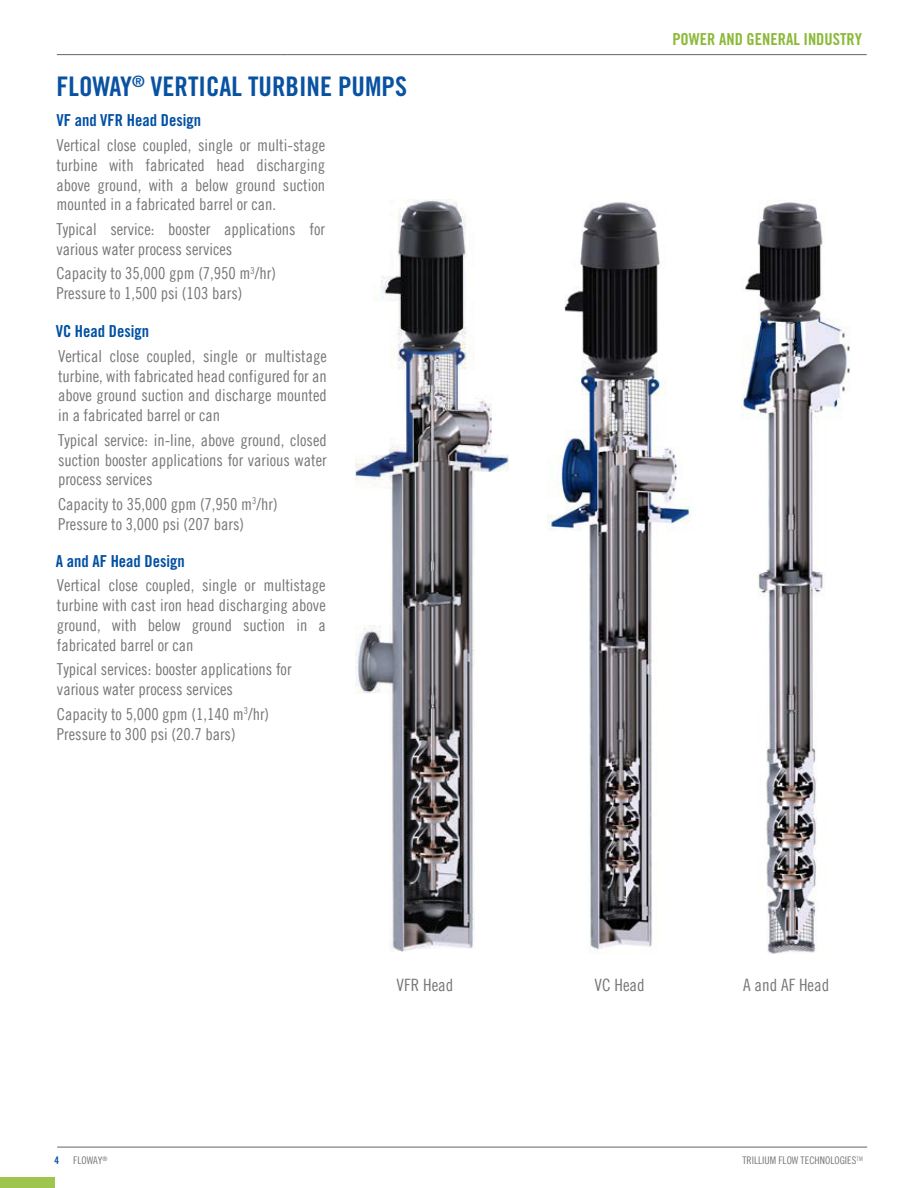
<style>
.page{position:relative;width:918px;height:1188px;background:#fff}
.page>*{position:absolute;margin:0;border:0;box-sizing:border-box;transform-origin:0 0}
.t1{font:27px "Trade Gothic Bold Cond Twenty";color:#0952a1}
.t2{font:17.1px "Trade Gothic Cond Eighteen";color:#757678}
.t3{font:16.5px/19.8px "Trade Gothic Cond Eighteen";color:#757678}
.t4{font:16.5px "Trade Gothic Bold Cond Twenty";color:#0050a3}
.t5{font:16.5px "Trade Gothic Bold Cond Twenty";color:#8bb939}
.t6{font:10.5px "Trade Gothic Cond Eighteen";color:#757678}
.t7{font:10.5px "Trade Gothic Bold Cond Twenty";color:#0952a1}
</style>
<div class="page">
<img style="left:356px;top:200px;width:153px;height:751px">
<img style="left:548px;top:202px;width:145px;height:750px">
<img style="left:742px;top:202px;width:108px;height:752px">
<hr style="left:57px;top:1147px;width:810px;height:1px;background:#757678">
<hr style="left:57px;top:54px;width:227px;height:1px;background:#757678">
<hr style="left:283px;top:54px;width:584px;height:1px;background:#757678">
<div style="left:0;top:1178px;width:54px;height:10px;background:#9ec54e"></div>
<h1 class="t1" style="left:57px;top:70px;width:352px">FLOWAY<sup>®</sup> VERTICAL TURBINE PUMPS</h1>
<p class="t4" style="left:56px;top:110px;width:146px">VF and VFR Head Design</p>
<p class="t3" style="left:56px;top:135px;width:270px;text-align:justify">Vertical close coupled, single or multi-stage turbine with fabricated head discharging above ground, with a below ground suction mounted in a fabricated barrel or can.</p>
<p class="t3" style="left:56px;top:219px;width:270px">Typical service: booster applications for various water process services</p>
<p class="t3" style="left:56px;top:263px;width:221px">Capacity to 35,000 gpm (7,950 m<sup>3</sup>/hr)<br>Pressure to 1,500 psi (103 bars)</p>
<p class="t4" style="left:56px;top:321px;width:95px">VC Head Design</p>
<p class="t3" style="left:58px;top:346px;width:270px;text-align:justify">Vertical close coupled, single or multistage turbine, with fabricated head configured for an above ground suction and discharge mounted in a fabricated barrel or can</p>
<p class="t3" style="left:58px;top:430px;width:270px;text-align:justify">Typical service: in-line, above ground, closed suction booster applications for various water process services</p>
<p class="t3" style="left:58px;top:494px;width:221px">Capacity to 35,000 gpm (7,950 m<sup>3</sup>/hr)<br>Pressure to 3,000 psi (207 bars)</p>
<p class="t4" style="left:56px;top:551px;width:131px">A and AF Head Design</p>
<p class="t3" style="left:57px;top:576px;width:270px;text-align:justify">Vertical close coupled, single or multistage turbine with cast iron head discharging above ground, with below ground suction in a fabricated barrel or can</p>
<p class="t3" style="left:57px;top:660px;width:236px">Typical services: booster applications for various water process services</p>
<p class="t3" style="left:57px;top:704px;width:214px">Capacity to 5,000 gpm (1,140 m<sup>3</sup>/hr)<br>Pressure to 300 psi (20.7 bars)</p>
<p class="t5" style="left:672px;top:29px;width:191px">POWER AND GENERAL INDUSTRY</p>
<p class="t7" style="left:54px;top:1154px;width:6px">4</p>
<p class="t6" style="left:73px;top:1154px;width:36px">FLOWAY<sup>®</sup></p>
<p class="t2" style="left:397px;top:975px;width:58px">VFR Head</p>
<p class="t2" style="left:595px;top:975px;width:52px">VC Head</p>
<p class="t2" style="left:743px;top:975px;width:88px">A and AF Head</p>
<p class="t6" style="left:742px;top:1154px;width:122px">TRILLIUM FLOW TECHNOLOGIES<sup>TM</sup></p>
</div>
